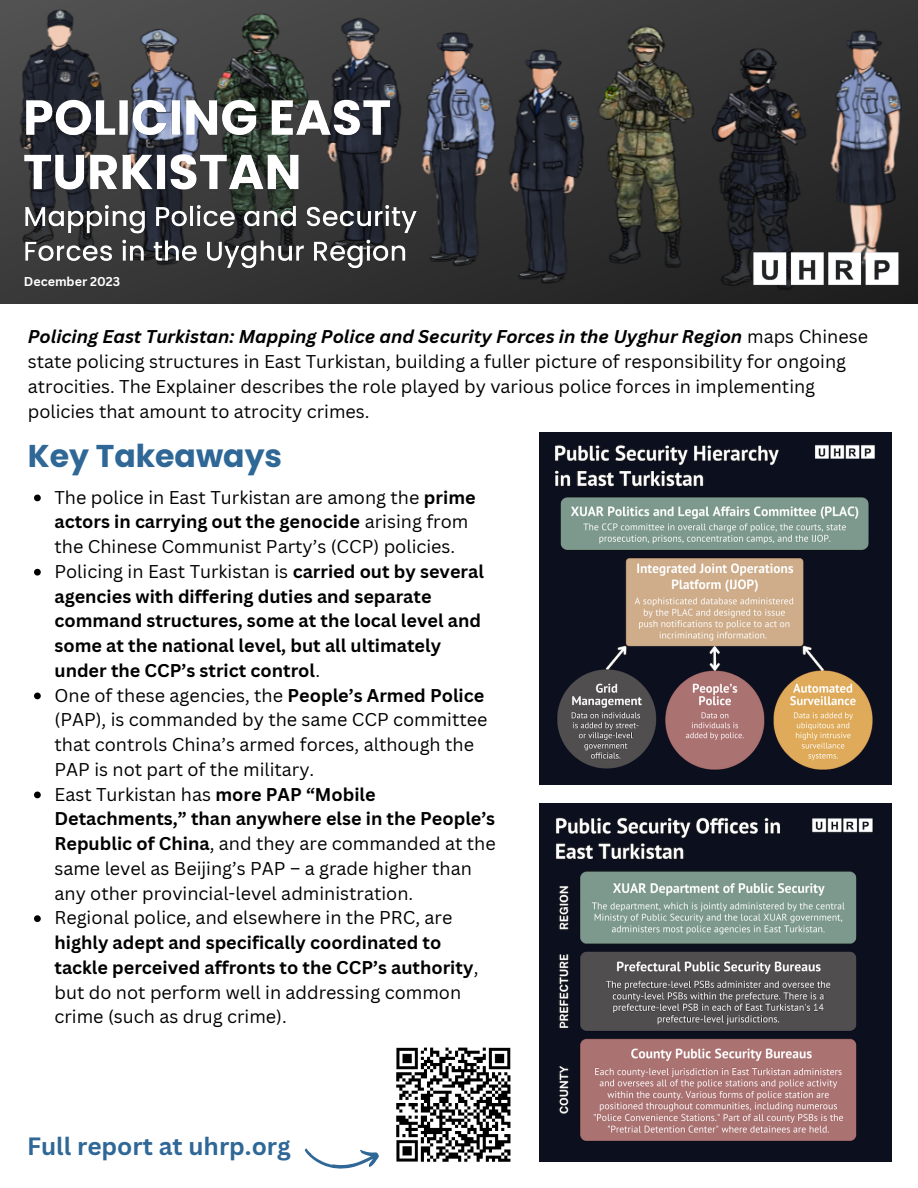
<style>
.page{position:relative;width:918px;height:1188px;background:#fff}
.page>*{position:absolute;margin:0;border:0;box-sizing:border-box;transform-origin:0 0}
.t1{font:700 31.5px "Poppins";color:#2f6796}
.t2{font:700 24.3px "Canva Sans";color:#2f6796}
.t3{font:18px/24.8px "Canva Sans";color:#000}
.t4{font:700 18px/24.8px "Canva Sans";color:#000}
.t5{font:700 12.45px "Canva Sans";color:#fff}
.s1{font-weight:700;font-style:italic}
.s2{font-weight:700}
.s3{font-weight:400}
</style>
<div class="page">
<img style="left:0;top:0;width:918px;height:303px">
<img style="left:396px;top:1047px;width:115px;height:115px">
<img style="left:539px;top:804px;width:352px;height:357px">
<img style="left:539px;top:433px;width:352px;height:352px">
<svg style="left:305px;top:1148px;width:74px;height:21px"></svg>
<img style="left:752px;top:250px;width:149px;height:38px">
<svg style="left:34px;top:495px;width:7px;height:6px"></svg>
<svg style="left:34px;top:569px;width:7px;height:7px"></svg>
<svg style="left:34px;top:693px;width:7px;height:6px"></svg>
<svg style="left:34px;top:792px;width:7px;height:6px"></svg>
<svg style="left:34px;top:915px;width:7px;height:7px"></svg>
<img style="left:21px;top:83px;width:373px;height:124px">
<img style="left:24px;top:198px;width:395px;height:74px">
<p class="t5" style="left:24px;top:272px;width:98px">December 2023</p>
<p class="t3" style="left:28px;top:324px;width:842px"><span class="s1">Policing East Turkistan: Mapping Police and Security Forces in the Uyghur Region</span> maps Chinese state policing structures in East Turkistan, building a fuller picture of responsibility for ongoing atrocities. The Explainer describes the role played by various police forces in implementing policies that amount to atrocity crimes.</p>
<h4 class="t1" style="left:28px;top:434px;width:256px">Key Takeaways</h4>
<h2 class="t3" style="left:54px;top:484px;width:423px">The police in East Turkistan are among the <span class="s2">prime actors in carrying out the genocide</span> arising from the Chinese Communist Party’s (CCP) policies.</h2>
<p class="t4" style="left:54px;top:558px;width:431px"><span class="s3">Policing in East Turkistan is</span> carried out by several agencies with differing duties and separate command structures, some at the local level and some at the national level, but all ultimately under the CCP’s strict control<span class="s3">.</span></p>
<p class="t3" style="left:54px;top:682px;width:435px">One of these agencies, the <span class="s2">People’s Armed Police </span>(PAP), is commanded by the same CCP committee that controls China’s armed forces, although the PAP is not part of the military.</p>
<p class="t3" style="left:54px;top:781px;width:443px">East Turkistan has <span class="s2">more PAP “Mobile Detachments,” than anywhere else in the People’s Republic of China</span>, and they are commanded at the same level as Beijing’s PAP – a grade higher than any other provincial-level administration.</p>
<p class="t3" style="left:54px;top:905px;width:426px">Regional police, and elsewhere in the PRC, are <span class="s2">highly adept and specifically coordinated to tackle perceived affronts to the CCP’s authority</span>, but do not perform well in addressing common crime (such as drug crime).</p>
<p class="t2" style="left:27px;top:1130px;width:265px">Full report at uhrp.org</p>
</div>
